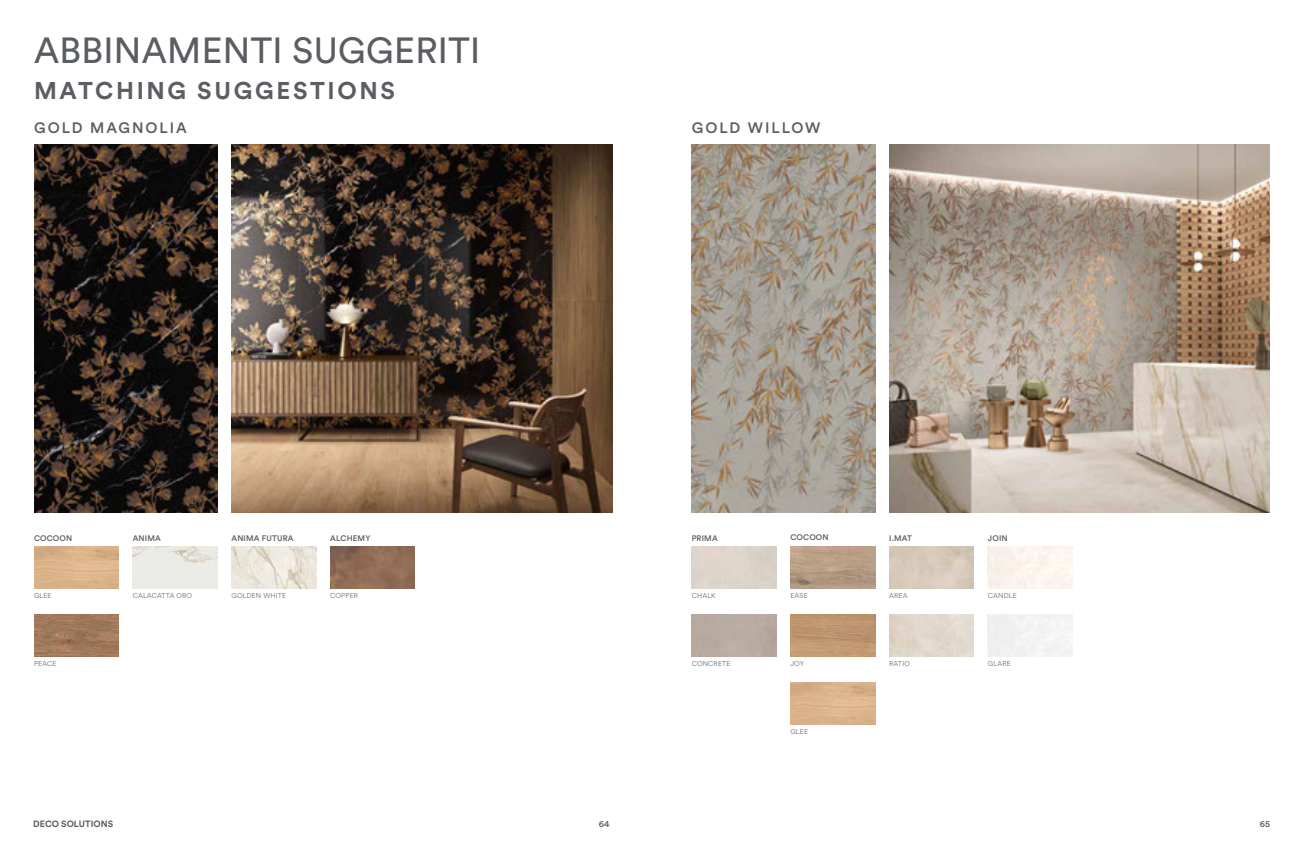
<style>
.page{position:relative;width:1304px;height:851px;background:#fff}
.page>*{position:absolute;margin:0;border:0;box-sizing:border-box;transform-origin:0 0}
.t1{font:36px "Circular Std";letter-spacing:.01em;color:#5a5d62}
.t2{font:700 24px "Circular Std";letter-spacing:.11em;color:#5a5d62}
.t3{font:500 15px "Circular Std";letter-spacing:.13em;color:#5a5d62}
.t4{font:700 9px "Circular Std";color:#5a5d62}
.t5{font:500 9px "Circular Std";color:#5a5d62}
.t6{font:500 8px "Circular Std";letter-spacing:.02em;color:#5a5d62}
.t7{font:300 7px "Circular Spotify Text";letter-spacing:.02em;color:#5a5d62}
</style>
<div class="page">
<img style="left:34px;top:145px;width:183px;height:367px">
<img style="left:692px;top:145px;width:183px;height:367px">
<img style="left:34px;top:614px;width:85px;height:42px">
<img style="left:133px;top:546px;width:84px;height:42px">
<img style="left:231px;top:546px;width:85px;height:42px">
<img style="left:330px;top:546px;width:85px;height:42px">
<img style="left:231px;top:145px;width:381px;height:367px">
<img style="left:889px;top:145px;width:381px;height:367px">
<img style="left:790px;top:546px;width:85px;height:42px">
<img style="left:790px;top:614px;width:85px;height:42px">
<h1 class="t1" style="left:34px;top:29px;width:448px">ABBINAMENTI SUGGERITI</h1>
<h2 class="t2" style="left:34px;top:75px;width:362px">MATCHING SUGGESTIONS</h2>
<h3 class="t3" style="left:34px;top:118px;width:154px">GOLD MAGNOLIA</h3>
<h3 class="t3" style="left:692px;top:118px;width:130px">GOLD WILLOW</h3>
<p class="t6" style="left:34px;top:532px;width:40px">COCOON</p>
<p class="t6" style="left:790px;top:532px;width:40px">COCOON</p>
<p class="t6" style="left:330px;top:532px;width:42px">ALCHEMY</p>
<p class="t6" style="left:988px;top:532px;width:21px">JOIN</p>
<p class="t6" style="left:133px;top:532px;width:30px">ANIMA</p>
<p class="t6" style="left:692px;top:532px;width:28px">PRIMA</p>
<p class="t6" style="left:231px;top:532px;width:64px">ANIMA FUTURA</p>
<p class="t6" style="left:889px;top:532px;width:24px">I.MAT</p>
<p class="t7" style="left:34px;top:591px;width:19px">GLEE</p>
<p class="t7" style="left:790px;top:591px;width:19px">EASE</p>
<p class="t7" style="left:133px;top:591px;width:61px">CALACATTA ORO</p>
<p class="t7" style="left:692px;top:591px;width:26px">CHALK</p>
<p class="t7" style="left:231px;top:591px;width:56px">GOLDEN WHITE</p>
<p class="t7" style="left:889px;top:591px;width:20px">AREA</p>
<p class="t7" style="left:330px;top:591px;width:30px">COPPER</p>
<p class="t7" style="left:988px;top:591px;width:30px">CANDLE</p>
<p class="t7" style="left:34px;top:658px;width:24px">PEACE</p>
<p class="t7" style="left:692px;top:658px;width:40px">CONCRETE</p>
<p class="t7" style="left:790px;top:658px;width:15px">JOY</p>
<p class="t7" style="left:889px;top:658px;width:22px">RATIO</p>
<p class="t7" style="left:988px;top:658px;width:24px">GLARE</p>
<p class="t7" style="left:790px;top:726px;width:19px">GLEE</p>
<p class="t4" style="left:33px;top:818px;width:81px">DECO SOLUTIONS</p>
<p class="t5" style="left:599px;top:818px;width:12px">64</p>
<p class="t5" style="left:1260px;top:818px;width:12px">65</p>
</div>
